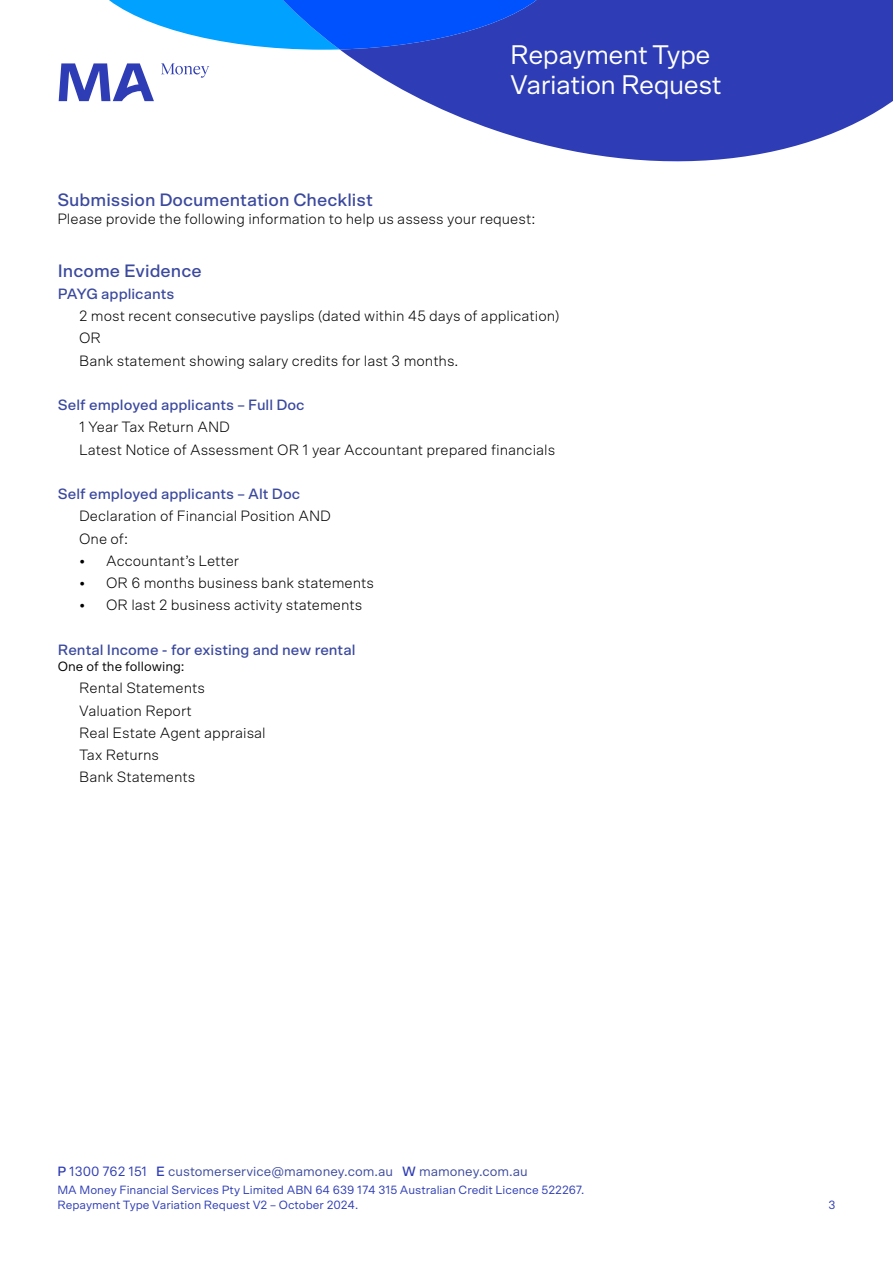
<style>
.page{position:relative;width:893px;height:1263px;background:#fff}
.page>*{position:absolute;margin:0;border:0;box-sizing:border-box;transform-origin:0 0}
.t1{font:27px/30px "Scto Grotesk A";letter-spacing:-.02em;color:#fff}
.t2{font:500 18px "Scto Grotesk A";color:#3b499e}
.t3{font:300 15px/22.2px "Scto Grotesk A";color:#000}
.t4{font:500 15px "Scto Grotesk A";color:#3b499e}
.t5{font:13.5px "Scto Grotesk A";color:#3b499e}
.t6{font:13.5px "Scto Grotesk A";color:#000}
.t7{font:12px/15px "Scto Grotesk A";color:#2d3cb4}
.s1{font-weight:500;color:#2d3cb4}
.s2{color:#2d3cb4}
</style>
<div class="page">
<svg style="left:59px;top:63px;width:150px;height:38px"></svg>
<svg style="left:340px;top:0;width:553px;height:162px;fill:#2e3db5"></svg>
<svg style="left:109px;top:0;width:441px;height:50px;background:#2c7ff2"></svg>
<h1 class="t1" style="left:510px;top:39px;width:213px">Repayment Type<br>Variation Request</h1>
<p class="t2" style="left:57px;top:189px;width:317px">Submission Documentation Checklist</p>
<p class="t3" style="left:57px;top:207px;width:480px">Please provide the following information to help us assess your request:</p>
<p class="t2" style="left:58px;top:260px;width:145px">Income Evidence</p>
<p class="t4" style="left:58px;top:285px;width:118px">PAYG applicants</p>
<p class="t3" style="left:79px;top:305px;width:482px">2 most recent consecutive payslips (dated within 45 days of application)<br>OR<br>Bank statement showing salary credits for last 3 months.</p>
<p class="t4" style="left:58px;top:396px;width:248px">Self employed applicants – Full Doc</p>
<p class="t3" style="left:79px;top:416px;width:478px">1 Year Tax Return AND<br>Latest Notice of Assessment OR 1 year Accountant prepared financials</p>
<p class="t4" style="left:58px;top:485px;width:244px">Self employed applicants – Alt Doc</p>
<p class="t3" style="left:79px;top:505px;width:253px">Declaration of Financial Position AND<br>One of:</p>
<p class="t3" style="left:79px;top:549px;width:162px">• Accountant’s Letter</p>
<p class="t3" style="left:79px;top:572px;width:296px">• OR 6 months business bank statements</p>
<p class="t3" style="left:79px;top:594px;width:285px">• OR last 2 business activity statements</p>
<p class="t4" style="left:58px;top:641px;width:299px">Rental Income - for existing and new rental</p>
<p class="t6" style="left:58px;top:658px;width:128px">One of the following:</p>
<p class="t3" style="left:79px;top:677px;width:188px">Rental Statements<br>Valuation Report<br>Real Estate Agent appraisal<br>Tax Returns<br>Bank Statements</p>
<p class="t5" style="left:57px;top:1163px;width:472px"><span class="s1">P</span> <span class="s2">1300 762 151</span> <span class="s1">E</span> customerservice@mamoney.com.au <span class="s1">W</span> mamoney.com.au</p>
<p class="t7" style="left:57px;top:1182px;width:529px">MA Money Financial Services Pty Limited ABN 64 639 174 315 Australian Credit Licence 522267.<br>Repayment Type Variation Request V2 – October 2024.</p>
<p class="t7" style="left:828px;top:1197px;width:9px">3</p>
</div>
